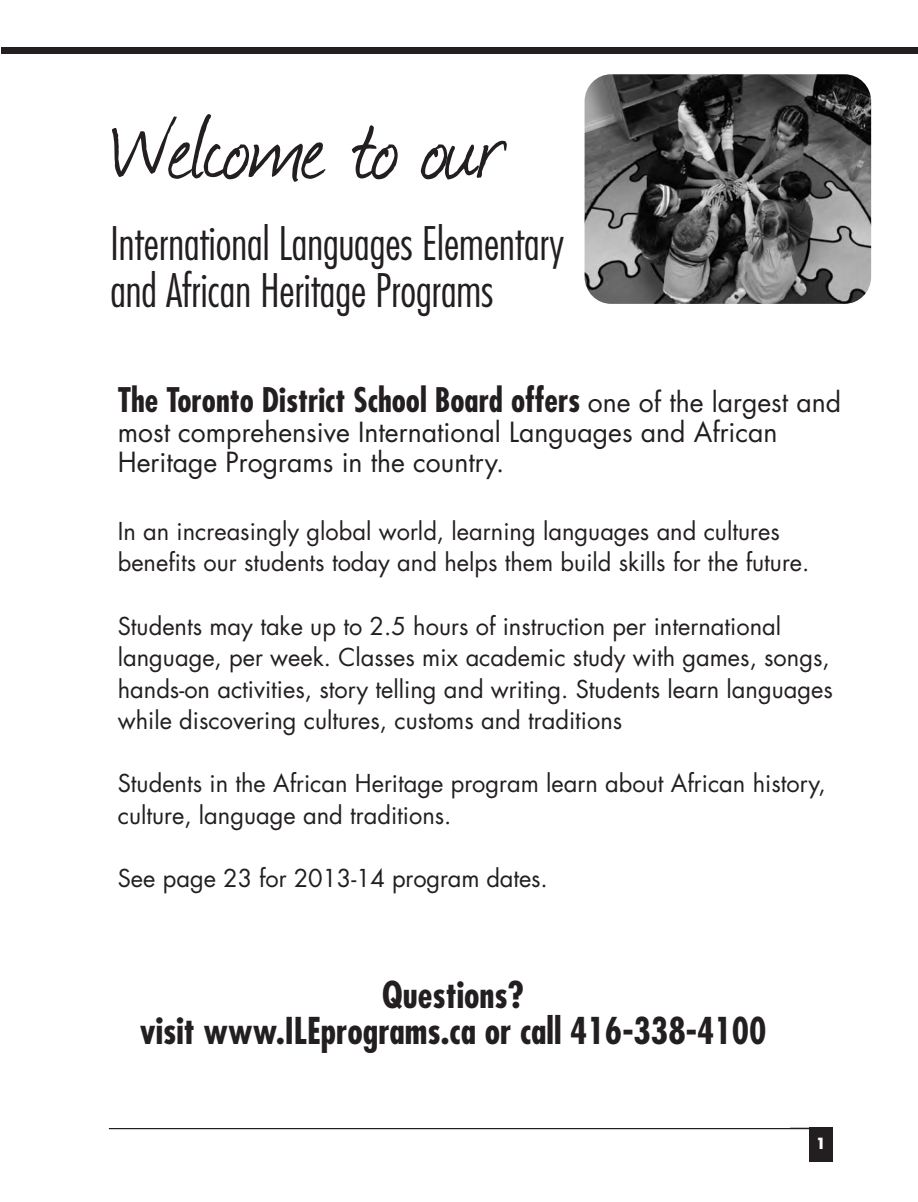
<style>
.page{position:relative;width:918px;height:1202px;background:#fff}
.page>*{position:absolute;margin:0;border:0;box-sizing:border-box;transform-origin:0 0}
.t1{font:105px "Journal";letter-spacing:-.025em;color:#231f20}
.t2{font:300 condensed 45px/46.5px "Futura";color:#231f20}
.t3{font:700 condensed 36px/36px "Futura";color:#231f20;text-align:center}
.t4{font:700 condensed 33px "Futura";color:#231f20}
.t5{font:27px/30px "Futura";color:#231f20}
.t6{font:24px/31.5px "Futura";color:#231f20}
.t7{font:700 15px "Futura";color:#fff}
.s1{font-weight:400;font-stretch:normal;font-size:27px}
</style>
<div class="page">
<hr style="left:109px;top:1127px;width:700px;height:2px;background:#231f20">
<div style="left:1px;top:47px;width:917px;height:6px;background:#231f20"></div>
<img style="left:585px;top:74px;width:286px;height:230px">
<div style="left:809px;top:1127px;width:24px;height:35px;background:#231f20"></div>
<h1 class="t1" style="left:110px;top:76px;width:394px">Welcome to our</h1>
<h2 class="t2" style="left:110px;top:223px;width:455px">International Languages Elementary and African Heritage Programs</h2>
<h3 class="t4" style="left:118px;top:385px;width:725px">The Toronto District School Board offers <span class="s1">one of the largest and</span></h3>
<p class="t5" style="left:118px;top:419px;width:661px">most comprehensive International Languages and African<br>Heritage Programs in the country.</p>
<p class="t6" style="left:118px;top:517px;width:693px">In an increasingly global world, learning languages and cultures benefits our students today and helps them build skills for the future.</p>
<p class="t6" style="left:118px;top:612px;width:717px">Students may take up to 2.5 hours of instruction per international language, per week. Classes mix academic study with games, songs, hands-on activities, story telling and writing. Students learn languages while discovering cultures, customs and traditions</p>
<p class="t6" style="left:118px;top:769px;width:710px">Students in the African Heritage program learn about African history, culture, language and traditions.</p>
<p class="t6" style="left:118px;top:864px;width:431px">See page 23 for 2013-14 program dates.</p>
<h3 class="t3" style="left:140px;top:980px;width:628px">Questions?<br>visit www.ILEprograms.ca or call 416-338-4100</h3>
<p class="t7" style="left:816px;top:1136px;width:12px">1</p>
</div>
